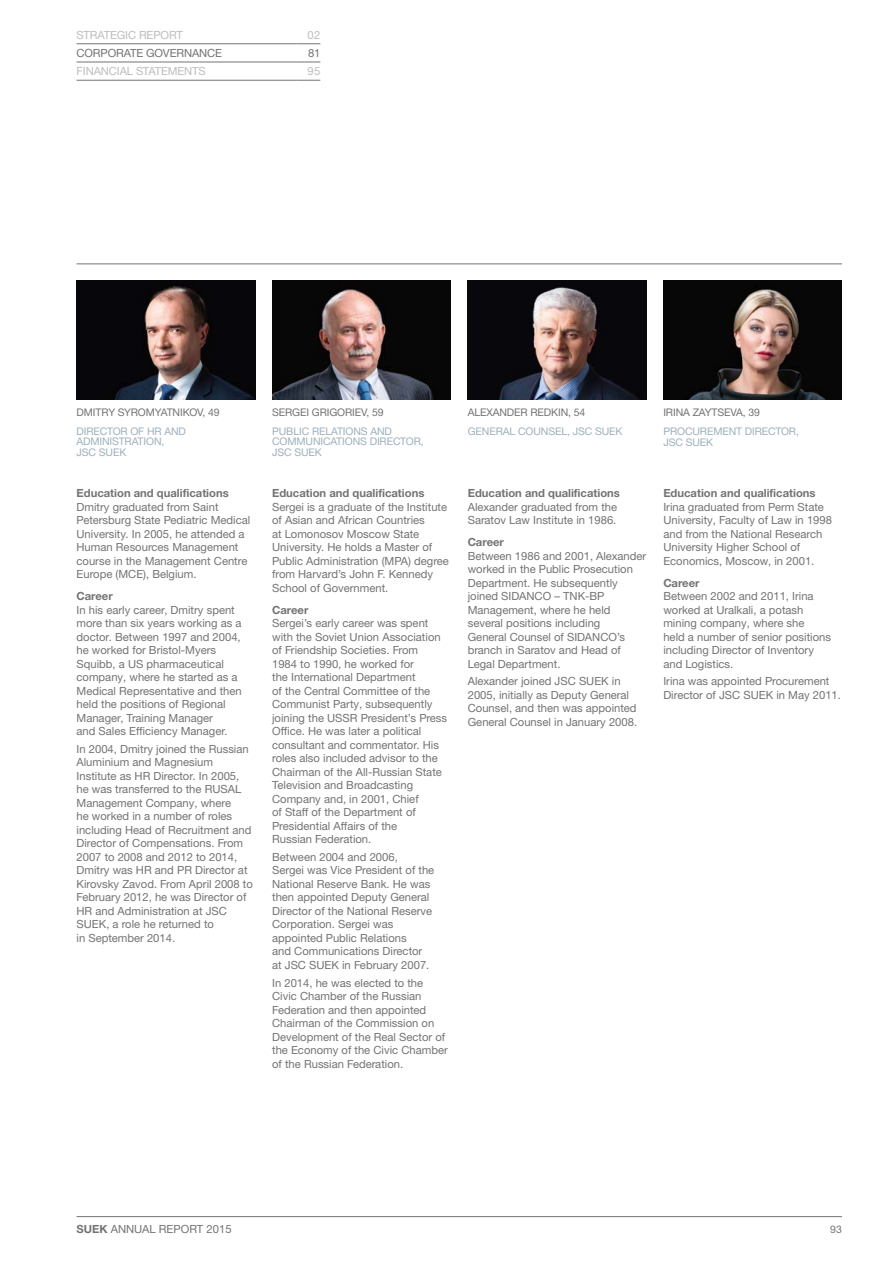
<style>
.page{position:relative;width:893px;height:1263px;background:#fff}
.page>*{position:absolute;margin:0;border:0;box-sizing:border-box;transform-origin:0 0}
.t1{font:11.25px/13.5px "Helvetica Neue LTW1 G";color:#747373}
.t2{font:700 11.25px "Helvetica Neue LTW1 G";color:#747373}
.t3{font:11.25px "Helvetica Neue LTW1 G";letter-spacing:-.01em;color:#bebdbd}
.t4{font:10.5px/10.5px "Helvetica Neue LTW1 G";letter-spacing:-.01em;color:#9db0bb}
.t5{font:10.5px "Helvetica Neue LTW1 G";letter-spacing:-.01em;color:#747373}
.s1{font-weight:700}
</style>
<div class="page">
<hr style="left:77px;top:1216px;width:765px;height:1px;background:#747373">
<hr style="left:77px;top:264px;width:765px;height:1px;background:#747373">
<hr style="left:77px;top:43px;width:219px;height:1px;background:#747373">
<svg style="left:296px;top:43px;width:24px;height:1px"></svg>
<hr style="left:77px;top:62px;width:219px;height:1px;background:#747373">
<svg style="left:296px;top:62px;width:24px;height:1px"></svg>
<hr style="left:77px;top:80px;width:219px;height:1px;background:#747373">
<svg style="left:296px;top:80px;width:24px;height:1px"></svg>
<img style="left:77px;top:281px;width:178px;height:119px">
<img style="left:272px;top:281px;width:179px;height:119px">
<img style="left:468px;top:281px;width:178px;height:119px">
<img style="left:663px;top:281px;width:179px;height:119px">
<p class="t3" style="left:77px;top:28px;width:108px">STRATEGIC REPORT</p>
<p class="t3" style="left:308px;top:28px;width:14px">02</p>
<p class="t1" style="left:77px;top:46px;width:147px">CORPORATE GOVERNANCE</p>
<p class="t1" style="left:308px;top:46px;width:14px">81</p>
<p class="t3" style="left:77px;top:64px;width:131px">FINANCIAL STATEMENTS</p>
<p class="t3" style="left:308px;top:64px;width:14px">95</p>
<p class="t5" style="left:77px;top:405px;width:145px">DMITRY SYROMYATNIKOV, 49</p>
<p class="t4" style="left:77px;top:426px;width:111px">DIRECTOR OF HR AND<br>ADMINISTRATION,<br>JSC SUEK</p>
<p class="t2" style="left:77px;top:486px;width:154px">Education and qualifications</p>
<p class="t1" style="left:77px;top:500px;width:175px">Dmitry graduated from Saint<br>Petersburg State Pediatric Medical<br>University. In 2005, he attended a<br>Human Resources Management course in the Management Centre<br>Europe (MCE), Belgium.</p>
<p class="t2" style="left:77px;top:589px;width:38px">Career</p>
<p class="t1" style="left:77px;top:603px;width:167px">In his early career, Dmitry spent more than six years working as a doctor. Between 1997 and 2004, he worked for Bristol-Myers<br>Squibb, a US pharmaceutical company, where he started as a<br>Medical Representative and then held the positions of Regional<br>Manager, Training Manager<br>and Sales Efficiency Manager.</p>
<p class="t1" style="left:77px;top:742px;width:178px">In 2004, Dmitry joined the Russian<br>Aluminium and Magnesium<br>Institute as HR Director. In 2005, he was transferred to the RUSAL<br>Management Company, where<br>he worked in a number of roles including Head of Recruitment and<br>Director of Compensations. From<br>2007 to 2008 and 2012 to 2014,<br>Dmitry was HR and PR Director at<br>Kirovsky Zavod. From April 2008 to<br>February 2012, he was Director of<br>HR and Administration at JSC<br>SUEK, a role he returned to<br>in September 2014.</p>
<p class="t5" style="left:272px;top:405px;width:113px">SERGEI GRIGORIEV, 59</p>
<p class="t4" style="left:272px;top:426px;width:153px">PUBLIC RELATIONS AND<br>COMMUNICATIONS DIRECTOR,<br>JSC SUEK</p>
<p class="t2" style="left:272px;top:486px;width:154px">Education and qualifications</p>
<p class="t1" style="left:272px;top:500px;width:178px">Sergei is a graduate of the Institute of Asian and African Countries<br>at Lomonosov Moscow State<br>University. He holds a Master of<br>Public Administration (MPA) degree from Harvard’s John F. Kennedy<br>School of Government.</p>
<p class="t2" style="left:272px;top:603px;width:38px">Career</p>
<p class="t1" style="left:272px;top:616px;width:177px">Sergei’s early career was spent with the Soviet Union Association of Friendship Societies. From<br>1984 to 1990, he worked for<br>the International Department<br>of the Central Committee of the<br>Communist Party, subsequently joining the USSR President’s Press<br>Office. He was later a political consultant and commentator. His roles also included advisor to the<br>Chairman of the All-Russian State<br>Television and Broadcasting<br>Company and, in 2001, Chief<br>of Staff of the Department of<br>Presidential Affairs of the<br>Russian Federation.</p>
<p class="t1" style="left:272px;top:850px;width:164px">Between 2004 and 2006,<br>Sergei was Vice President of the<br>National Reserve Bank. He was then appointed Deputy General<br>Director of the National Reserve<br>Corporation. Sergei was appointed Public Relations<br>and Communications Director at JSC SUEK in February 2007.</p>
<p class="t1" style="left:272px;top:976px;width:177px">In 2014, he was elected to the<br>Civic Chamber of the Russian<br>Federation and then appointed<br>Chairman of the Commission on<br>Development of the Real Sector of the Economy of the Civic Chamber of the Russian Federation.</p>
<p class="t5" style="left:468px;top:406px;width:119px">ALEXANDER REDKIN, 54</p>
<p class="t4" style="left:468px;top:426px;width:156px">GENERAL COUNSEL, JSC SUEK</p>
<p class="t5" style="left:663px;top:406px;width:98px">IRINA ZAYTSEVA, 39</p>
<p class="t4" style="left:663px;top:426px;width:137px">PROCUREMENT DIRECTOR,<br>JSC SUEK</p>
<p class="t2" style="left:468px;top:486px;width:154px">Education and qualifications</p>
<p class="t1" style="left:468px;top:500px;width:151px">Alexander graduated from the<br>Saratov Law Institute in 1986.</p>
<p class="t2" style="left:468px;top:535px;width:38px">Career</p>
<p class="t1" style="left:468px;top:549px;width:180px">Between 1986 and 2001, Alexander worked in the Public Prosecution<br>Department. He subsequently joined SIDANCO – TNK-BP<br>Management, where he held several positions including<br>General Counsel of SIDANCO’s branch in Saratov and Head of<br>Legal Department.</p>
<p class="t1" style="left:468px;top:674px;width:171px">Alexander joined JSC SUEK in<br>2005, initially as Deputy General<br>Counsel, and then was appointed<br>General Counsel in January 2008.</p>
<p class="t2" style="left:663px;top:486px;width:154px">Education and qualifications</p>
<p class="t1" style="left:663px;top:500px;width:170px">Irina graduated from Perm State<br>University, Faculty of Law in 1998 and from the National Research<br>University Higher School of<br>Economics, Moscow, in 2001.</p>
<p class="t2" style="left:663px;top:576px;width:38px">Career</p>
<p class="t1" style="left:663px;top:589px;width:169px">Between 2002 and 2011, Irina worked at Uralkali, a potash mining company, where she<br>held a number of senior positions including Director of Inventory and Logistics.</p>
<p class="t1" style="left:663px;top:674px;width:179px">Irina was appointed Procurement<br>Director of JSC SUEK in May 2011.</p>
<p class="t1" style="left:77px;top:1222px;width:157px"><span class="s1">SUEK</span> ANNUAL REPORT 2015</p>
<p class="t5" style="left:830px;top:1223px;width:13px">93</p>
</div>
